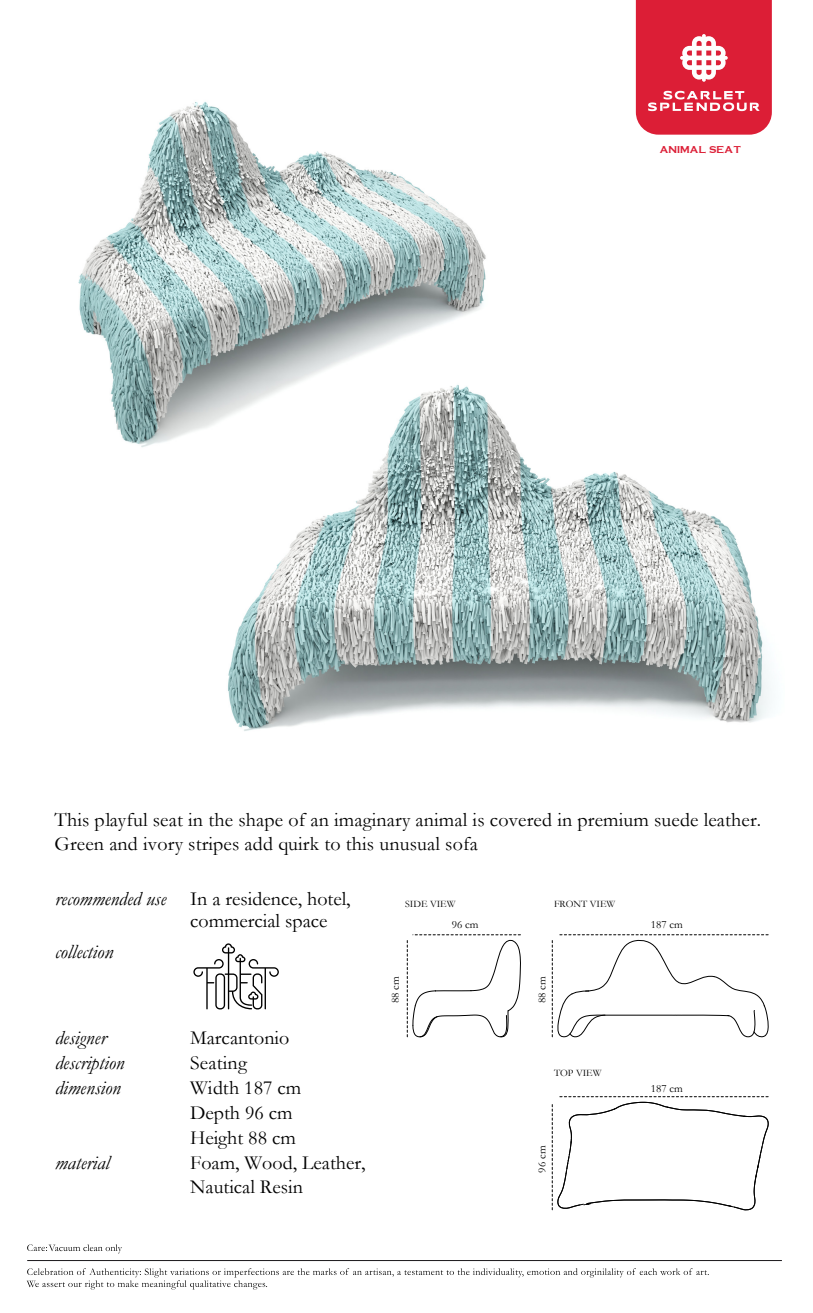
<style>
.page{position:relative;width:813px;height:1313px;background:#fff}
.page>*{position:absolute;margin:0;border:0;box-sizing:border-box;transform-origin:0 0}
.t1{font:20px/24px "Garamond";letter-spacing:.005em;color:#000}
.t2{font:italic 20px "Garamond";color:#000}
.t3{font:11.25px "Garamond";color:#000}
.t4{font:700 10.25px "Copperplate";color:#dc1e36}
.t5{font:9.88px "Garamond";color:#000}
</style>
<div class="page">
<svg style="left:635px;top:0;width:136px;height:135px"></svg>
<img style="left:78px;top:102px;width:408px;height:345px">
<img style="left:202px;top:367px;width:569px;height:364px">
<svg style="left:552px;top:1096px;width:216px;height:115px"></svg>
<svg style="left:407px;top:934px;width:113px;height:103px"></svg>
<svg style="left:552px;top:934px;width:217px;height:104px"></svg>
<svg style="left:193px;top:943px;width:86px;height:66px"></svg>
<svg style="left:26px;top:1247px;width:756px;height:43px"></svg>
<img style="left:27px;top:1244px;width:18px;height:7px">
<hr style="left:27px;top:1260px;width:754px;height:1px;background:#1a171b">
<svg style="left:48px;top:1244px;width:74px;height:9px"></svg>
<p class="t4" style="left:659px;top:144px;width:83px">ANIMAL SEAT</p>
<p class="t1" style="left:55px;top:807px;width:708px">This playful seat in the shape of an imaginary animal is covered in premium suede leather.<br>Green and ivory stripes add quirk to this unusual sofa</p>
<p class="t2" style="left:55px;top:885px;width:113px">recommended use</p>
<p class="t1" style="left:190px;top:887px;width:162px;line-height:21.5px">In a residence, hotel, commercial space</p>
<p class="t5" style="left:554px;top:897px;width:63px">FRONT VIEW</p>
<p class="t5" style="left:405px;top:897px;width:52px">SIDE VIEW</p>
<p class="t3" style="left:452px;top:917px;width:28px">96 cm</p>
<p class="t3" style="left:651px;top:917px;width:34px">187 cm</p>
<p class="t2" style="left:55px;top:938px;width:59px">collection</p>
<p class="t2" style="left:55px;top:1024px;width:53px">designer</p>
<p class="t1" style="left:190px;top:1025px;width:101px">Marcantonio</p>
<p class="t2" style="left:55px;top:1049px;width:71px">description</p>
<p class="t1" style="left:190px;top:1050px;width:58px">Seating</p>
<p class="t2" style="left:55px;top:1074px;width:67px">dimension</p>
<p class="t1" style="left:190px;top:1074px;width:113px;line-height:25px">Width 187 cm<br>Depth 96 cm</p>
<p class="t2" style="left:55px;top:1149px;width:56px">material</p>
<p class="t1" style="left:190px;top:1150px;width:177px">Foam, Wood, Leather,<br>Nautical Resin</p>
<p class="t1" style="left:190px;top:1125px;width:107px">Height 88 cm</p>
<p class="t3" style="left:388px;top:1003px;width:28px;rotate:-90deg">88 cm</p>
<p class="t3" style="left:534px;top:1003px;width:28px;rotate:-90deg">88 cm</p>
<p class="t5" style="left:554px;top:1066px;width:49px">TOP VIEW</p>
<p class="t3" style="left:534px;top:1172px;width:28px;rotate:-90deg">96 cm</p>
<p class="t3" style="left:651px;top:1081px;width:34px">187 cm</p>
</div>
